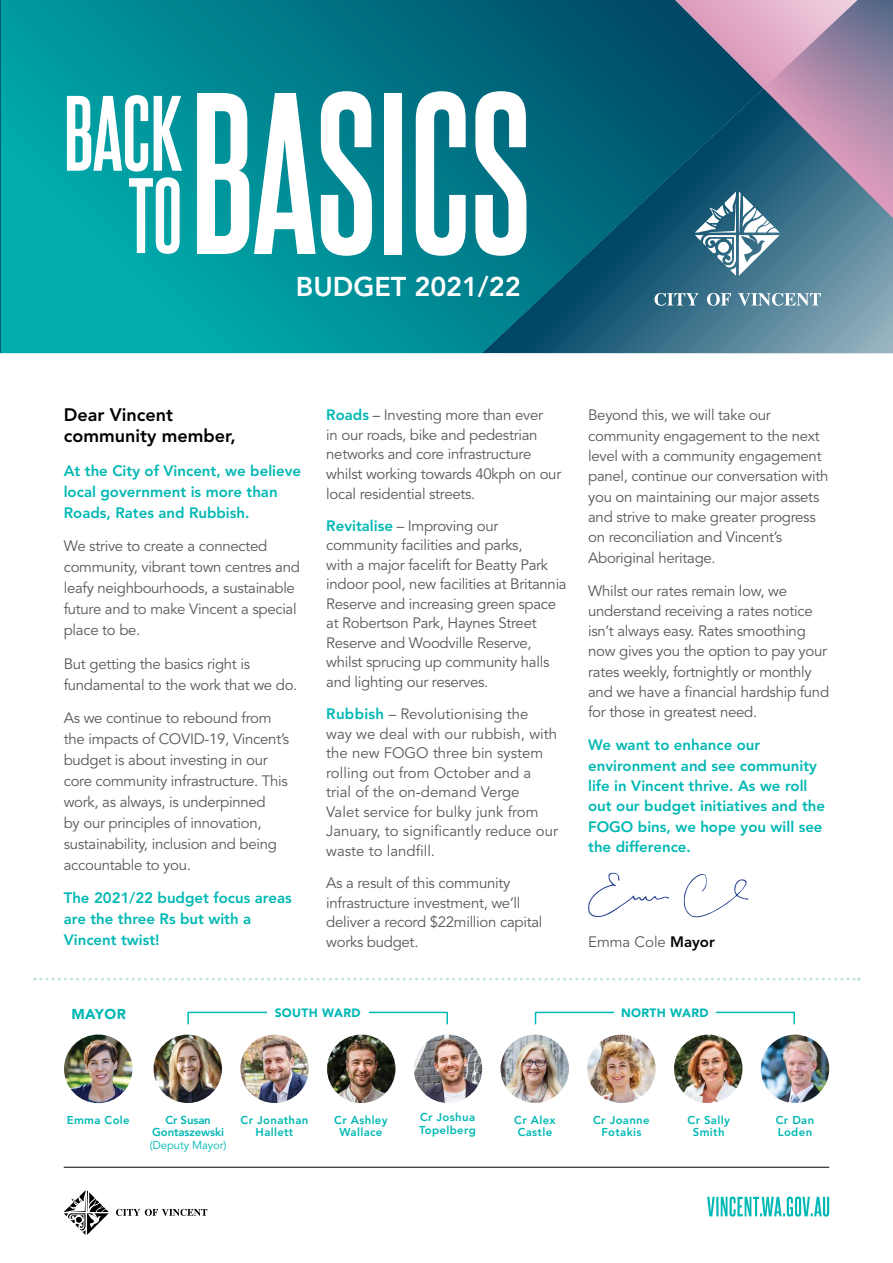
<style>
.page{position:relative;width:893px;height:1263px;background:#fff}
.page>*{position:absolute;margin:0;border:0;box-sizing:border-box;transform-origin:0 0}
.t1{font:700 195.6px "Steelfish Rg";color:#fff}
.t2{font:700 90.9px "Steelfish Rg";color:#fff}
.t3{font:800 27px "Avenir LT Std";color:#fff}
.t4{font:800 18px/20.9px "Avenir LT Std";color:#000}
.t5{font:15px/19.5px "Avenir LT Std";letter-spacing:-.02em;color:#58595b}
.t6{font:800 15px/20.2px "Avenir LT Std";color:#00b8b4}
.t7{font:15px/19.5px "Avenir LT Std";color:#58595b}
.t8{font:900 14.25px "Avenir LT Std";letter-spacing:.03em;color:#00b8b4}
.t9{font:900 12px "Avenir LT Std";letter-spacing:.03em;color:#00b8b4}
.t10{font:800 11.4px/12.8px "Avenir LT Std";letter-spacing:.03em;color:#00b8b4;text-align:center}
.t11{font:800 11.4px/12.8px "Avenir LT Std";letter-spacing:-.01em;color:#00b8b4;text-align:center}
.t12{font:11.4px "Avenir LT Std";letter-spacing:-.01em;color:#00b8b4}
.s1{font-size:90.9px}
.s2{font-weight:800;color:#00b8b4}
.s3{font-weight:800;color:#000}
</style>
<div class="page">
<svg style="left:764px;top:239px;width:129px;height:114px;background:#6e96a8"></svg>
<svg style="left:1px;top:0;width:763px;height:353px;background:#038390"></svg>
<svg style="left:654px;top:0;width:239px;height:239px;background:#617491"></svg>
<svg style="left:695px;top:192px;width:85px;height:84px"></svg>
<svg style="left:654px;top:293px;width:45px;height:13px"></svg>
<svg style="left:707px;top:293px;width:24px;height:13px"></svg>
<svg style="left:738px;top:293px;width:83px;height:13px"></svg>
<svg style="left:588px;top:873px;width:81px;height:44px"></svg>
<svg style="left:684px;top:874px;width:65px;height:43px"></svg>
<svg style="left:707px;top:1196px;width:122px;height:20px"></svg>
<svg style="left:35px;top:978px;width:824px;height:3px"></svg>
<svg style="left:116px;top:1209px;width:91px;height:7px"></svg>
<svg style="left:64px;top:1190px;width:45px;height:45px"></svg>
<hr style="left:64px;top:1167px;width:765px;height:1px;background:#000">
<img style="left:154px;top:1034px;width:68px;height:69px;border-radius:34px">
<img style="left:240px;top:1034px;width:69px;height:69px;border-radius:34px">
<img style="left:327px;top:1034px;width:68px;height:69px;border-radius:34px">
<img style="left:414px;top:1034px;width:68px;height:69px;border-radius:34px">
<img style="left:64px;top:1034px;width:69px;height:69px;border-radius:34px">
<div style="left:187px;top:1012px;width:261px;height:12px;border:2px solid #00b8b4"></div>
<div style="left:535px;top:1012px;width:260px;height:12px;border:2px solid #00b8b4"></div>
<div style="left:267px;top:1001px;width:101px;height:22px;background:#fff"></div>
<div style="left:614px;top:1001px;width:102px;height:22px;background:#fff"></div>
<img style="left:761px;top:1034px;width:68px;height:69px;border-radius:34px">
<img style="left:501px;top:1034px;width:68px;height:69px;border-radius:34px">
<img style="left:587px;top:1034px;width:69px;height:69px;border-radius:34px">
<img style="left:674px;top:1034px;width:68px;height:69px;border-radius:34px">
<svg style="left:0;top:342px;width:1px;height:12px"></svg>
<h1 class="t1" style="left:128px;top:54px;width:405px"><span class="s1">TO</span>BASICS</h1>
<h2 class="t2" style="left:64px;top:78px;width:120px">BACK</h2>
<h3 class="t3" style="left:296px;top:271px;width:226px">BUDGET 2021/22</h3>
<p class="t4" style="left:64px;top:405px;width:173px">Dear Vincent community member,</p>
<p class="t6" style="left:64px;top:460px;width:239px;line-height:20.9px">At the City of Vincent, we believe local government is more than<br>Roads, Rates and Rubbish.</p>
<p class="t5" style="left:64px;top:536px;width:238px;line-height:20.9px">We strive to create a connected community, vibrant town centres and leafy neighbourhoods, a sustainable future and to make Vincent a special place to be.</p>
<p class="t5" style="left:64px;top:653px;width:235px;line-height:20.9px">But getting the basics right is fundamental to the work that we do.</p>
<p class="t5" style="left:64px;top:708px;width:227px;line-height:20.9px">As we continue to rebound from the impacts of COVID-19, Vincent’s budget is about investing in our core community infrastructure. This work, as always, is underpinned<br>by our principles of innovation, sustainability, inclusion and being accountable to you.</p>
<p class="t6" style="left:64px;top:888px;width:229px;line-height:20.9px">The 2021/22 budget focus areas are the three Rs but with a<br>Vincent twist!</p>
<p class="t5" style="left:326px;top:406px;width:237px"><span class="s2">Roads</span> – Investing more than ever<br>in our roads, bike and pedestrian networks and core infrastructure whilst working towards 40kph on our local residential streets.</p>
<p class="t5" style="left:326px;top:516px;width:242px"><span class="s2">Revitalise</span> – Improving our community facilities and parks,<br>with a major facelift for Beatty Park indoor pool, new facilities at Britannia Reserve and increasing green space at Robertson Park, Haynes Street Reserve and Woodville Reserve, whilst sprucing up community halls and lighting our reserves.</p>
<p class="t7" style="left:326px;top:705px;width:233px"><span class="s2">Rubbish</span> – Revolutionising the way we deal with our rubbish, with the new FOGO three bin system rolling out from October and a trial of the on-demand Verge<br>Valet service for bulky junk from<br>January, to significantly reduce our waste to landfill.</p>
<p class="t5" style="left:326px;top:873px;width:218px">As a result of this community infrastructure investment, we’ll deliver a record $22million capital works budget.</p>
<p class="t5" style="left:588px;top:406px;width:242px;line-height:20.2px">Beyond this, we will take our community engagement to the next level with a community engagement panel, continue our conversation with you on maintaining our major assets and strive to make greater progress on reconciliation and Vincent’s<br>Aboriginal heritage.</p>
<p class="t5" style="left:588px;top:581px;width:242px;line-height:20.2px">Whilst our rates remain low, we understand receiving a rates notice isn’t always easy. Rates smoothing now gives you the option to pay your rates weekly, fortnightly or monthly and we have a financial hardship fund for those in greatest need.</p>
<p class="t6" style="left:588px;top:735px;width:238px">We want to enhance our environment and see community life in Vincent thrive. As we roll out our budget initiatives and the<br>FOGO bins, we hope you will see the difference.</p>
<p class="t7" style="left:588px;top:932px;width:128px">Emma Cole <span class="s3">Mayor</span></p>
<p class="t8" style="left:71px;top:1005px;width:56px">MAYOR</p>
<p class="t9" style="left:275px;top:1005px;width:88px">SOUTH WARD</p>
<p class="t9" style="left:621px;top:1005px;width:89px">NORTH WARD</p>
<p class="t10" style="left:67px;top:1113px;width:65px">Emma Cole</p>
<p class="t11" style="left:152px;top:1113px;width:73px">Cr Susan<br>Gontaszewski</p>
<p class="t12" style="left:150px;top:1139px;width:78px">(Deputy Mayor)</p>
<p class="t10" style="left:241px;top:1113px;width:69px">Cr Jonathan<br>Hallett</p>
<p class="t10" style="left:334px;top:1113px;width:55px">Cr Ashley<br>Wallace</p>
<p class="t10" style="left:419px;top:1111px;width:58px;text-align:left">Cr Joshua<br>Topelberg</p>
<p class="t10" style="left:514px;top:1113px;width:43px">Cr Alex<br>Castle</p>
<p class="t10" style="left:593px;top:1113px;width:58px">Cr Joanne<br>Fotakis</p>
<p class="t10" style="left:687px;top:1113px;width:44px">Cr Sally<br>Smith</p>
<p class="t10" style="left:776px;top:1113px;width:40px;text-align:left">Cr Dan<br>Loden</p>
</div>
